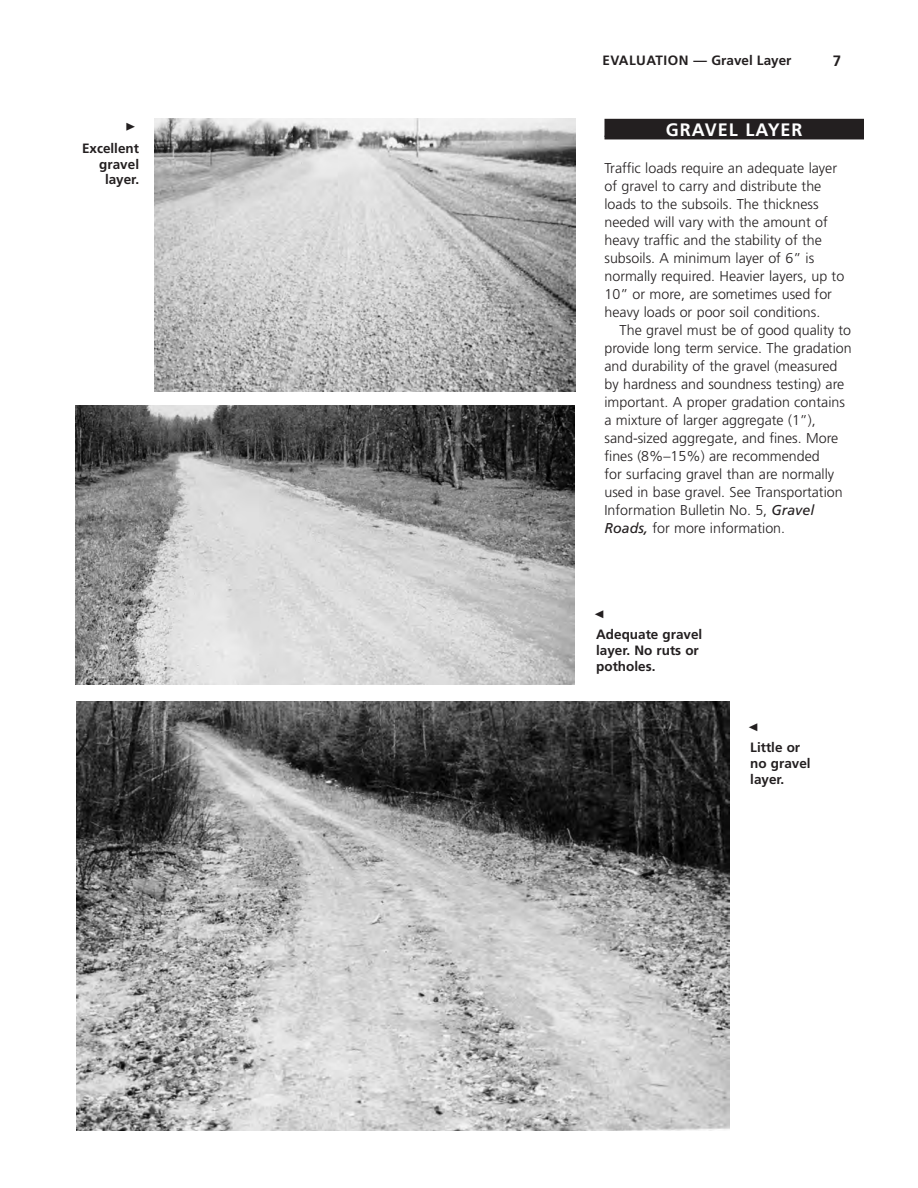
<style>
.page{position:relative;width:918px;height:1188px;background:#fff}
.page>*{position:absolute;margin:0;border:0;box-sizing:border-box;transform-origin:0 0}
.t1{font:700 18px "Frutiger";letter-spacing:.055em;color:#fff}
.t2{font:700 15px "Frutiger";color:#231f20}
.t3{font:300 14.25px/18px "Frutiger";color:#231f20}
.t4{font:700 13.5px/15.8px "Frutiger";color:#231f20}
.s1{font-weight:400;font-style:italic}
</style>
<div class="page">
<div style="left:605px;top:119px;width:259px;height:18px;background:#231f20"></div>
<hr style="left:605px;top:136px;width:259px;height:3px;background:#231f20">
<img style="left:154px;top:119px;width:421px;height:272px">
<img style="left:77px;top:701px;width:652px;height:430px">
<img style="left:76px;top:405px;width:498px;height:280px">
<p class="t4" style="left:82px;top:141px;width:59px;text-align:right">Excellent gravel layer.</p>
<p class="t4" style="left:603px;top:53px;width:190px">EVALUATION — Gravel Layer</p>
<p class="t2" style="left:833px;top:54px;width:10px">7</p>
<p class="t1" style="left:666px;top:122px;width:138px">GRAVEL LAYER</p>
<p class="t3" style="left:605px;top:160px;width:241px">Traffic loads require an adequate layer of gravel to carry and distribute the loads to the subsoils. The thickness needed will vary with the amount of heavy traffic and the stability of the subsoils. A minimum layer of 6” is normally required. Heavier layers, up to 10” or more, are sometimes used for heavy loads or poor soil conditions.</p>
<p class="t3" style="left:605px;top:322px;width:249px;text-indent:15px">The gravel must be of good quality to provide long term service. The gradation and durability of the gravel (measured by hardness and soundness testing) are important. A proper grada tion contains a mixture of larger aggre gate (1”), sand-sized aggregate, and fines. More fines (8%–15%) are recommended<br>for surfacing gravel than are normally used in base gravel. See Transportation Information Bulletin No. 5, <span class="s1">Gravel Roads,</span> for more information.</p>
<p class="t4" style="left:596px;top:628px;width:108px">Adequate gravel layer. No ruts or potholes.</p>
<p class="t4" style="left:750px;top:741px;width:62px">Little or no gravel layer.</p>
</div>
